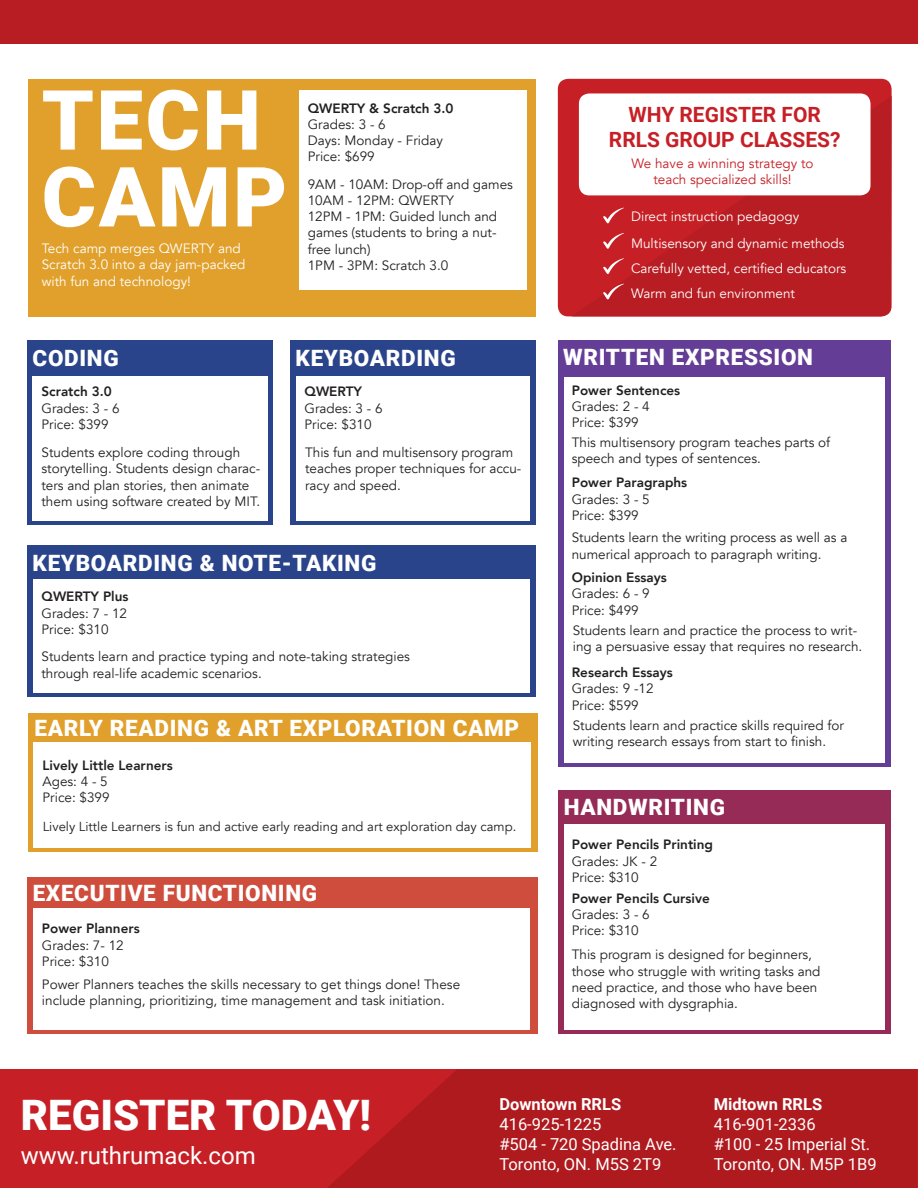
<style>
.page{position:relative;width:918px;height:1188px;background:#fff}
.page>*{position:absolute;margin:0;border:0;box-sizing:border-box;transform-origin:0 0}
.t1{font:900 83.1px/76.8px "Roboto";letter-spacing:.03em;color:#fff}
.t2{font:900 42px "Roboto";color:#fff}
.t3{font:24px "Roboto";color:#fff}
.t4{font:900 22.5px "Roboto";letter-spacing:.03em;color:#fff}
.t5{font:700 21px/25.2px "Roboto";color:#c62026;text-align:center}
.t6{font:16.5px/19.8px "Roboto";color:#fff}
.t7{font:700 16.5px "Roboto";color:#fff}
.t8{font:13.5px/16.2px "Avenir";color:#221f1f}
.t9{font:13.5px/25.7px "Avenir";color:#fff}
.t10{font:800 13.5px "Avenir";color:#221f1f}
.t11{font:13.5px/16.2px "Avenir";color:#c62026;text-align:center}
.t12{font:13.05px "Avenir";color:#221f1f}
</style>
<div class="page">
<div style="left:29px;top:79px;width:507px;height:237px;background:#e0a02b"></div>
<div style="left:27px;top:877px;width:510px;height:157px;background:#cf4d3d"></div>
<div style="left:28px;top:713px;width:509px;height:138px;background:#e0a02b"></div>
<div style="left:558px;top:340px;width:332px;height:427px;background:#643d97"></div>
<div style="left:299px;top:90px;width:228px;height:199px;background:#fff"></div>
<div style="left:33px;top:908px;width:496px;height:122px;background:#fff"></div>
<div style="left:33px;top:743px;width:498px;height:105px;background:#fff"></div>
<div style="left:564px;top:377px;width:321px;height:386px;background:#fff"></div>
<div style="left:0;top:1069px;width:918px;height:119px;background:#c62026"></div>
<svg style="left:328px;top:1069px;width:589px;height:119px;fill:#af1a1f"></svg>
<div style="left:27px;top:340px;width:246px;height:185px;background:#29448b"></div>
<div style="left:291px;top:340px;width:245px;height:185px;background:#29448b"></div>
<div style="left:27px;top:545px;width:508px;height:152px;background:#29448b"></div>
<div style="left:558px;top:790px;width:332px;height:244px;background:#962b57"></div>
<div style="left:33px;top:377px;width:235px;height:144px;background:#fff"></div>
<div style="left:296px;top:377px;width:233px;height:144px;background:#fff"></div>
<div style="left:33px;top:579px;width:496px;height:114px;background:#fff"></div>
<div style="left:564px;top:824px;width:321px;height:206px;background:#fff"></div>
<div style="left:558px;top:79px;width:334px;height:237px;background:#c62026;border-radius:10px"></div>
<svg style="left:573px;top:96px;width:319px;height:220px;fill:#b71d22"></svg>
<div style="left:579px;top:93px;width:292px;height:102px;background:#fff;border-radius:10px"></div>
<svg style="left:603px;top:208px;width:21px;height:15px"></svg>
<svg style="left:603px;top:233px;width:21px;height:16px"></svg>
<svg style="left:603px;top:258px;width:21px;height:16px"></svg>
<svg style="left:603px;top:284px;width:21px;height:15px"></svg>
<div style="left:0;top:0;width:918px;height:43px;background:#b71d22"></div>
<h1 class="t1" style="left:42px;top:83px;width:247px">TECH<br>CAMP</h1>
<p class="t9" style="left:42px;top:242px;width:205px;line-height:16.2px">Tech camp merges QWERTY and<br>Scratch 3.0 into a day jam-packed with fun and technology!</p>
<p class="t10" style="left:308px;top:102px;width:147px">QWERTY &amp; Scratch 3.0</p>
<p class="t8" style="left:308px;top:117px;width:137px">Grades: 3 - 6<br>Days: Monday - Friday<br>Price: $699</p>
<p class="t8" style="left:308px;top:177px;width:207px">9AM - 10AM: Drop-off and games<br>10AM - 12PM: QWERTY<br>12PM - 1PM: Guided lunch and games (students to bring a nut&shy;free lunch)<br>1PM - 3PM: Scratch 3.0</p>
<h3 class="t4" style="left:33px;top:345px;width:88px">CODING</h3>
<p class="t10" style="left:42px;top:386px;width:72px">Scratch 3.0</p>
<p class="t8" style="left:42px;top:401px;width:80px">Grades: 3 - 6<br>Price: $399</p>
<h3 class="t4" style="left:296px;top:345px;width:162px">KEYBOARDING</h3>
<p class="t10" style="left:305px;top:386px;width:59px">QWERTY</p>
<p class="t8" style="left:305px;top:401px;width:80px">Grades: 3 - 6<br>Price: $310</p>
<p class="t8" style="left:42px;top:446px;width:220px">Students explore coding through storytelling. Students design charac&shy;ters and plan stories, then animate them using software created by MIT.</p>
<p class="t8" style="left:305px;top:446px;width:218px">This fun and multisensory program teaches proper techniques for accu&shy;racy and speed.</p>
<h3 class="t4" style="left:33px;top:550px;width:345px">KEYBOARDING &amp; NOTE-TAKING</h3>
<p class="t10" style="left:42px;top:591px;width:89px">QWERTY Plus</p>
<p class="t8" style="left:42px;top:606px;width:87px">Grades: 7 - 12<br>Price: $310</p>
<p class="t8" style="left:42px;top:650px;width:370px">Students learn and practice typing and note-taking strategies through real-life academic scenarios.</p>
<h3 class="t4" style="left:34px;top:715px;width:486px">EARLY READING &amp; ART EXPLORATION CAMP</h3>
<p class="t10" style="left:43px;top:760px;width:132px">Lively Little Learners</p>
<p class="t8" style="left:43px;top:774px;width:69px">Ages: 4 - 5<br>Price: $399</p>
<p class="t12" style="left:43px;top:821px;width:475px">Lively Little Learners is fun and active early reading and art exploration day camp.</p>
<h3 class="t4" style="left:33px;top:880px;width:286px">EXECUTIVE FUNCTIONING</h3>
<p class="t10" style="left:42px;top:923px;width:99px">Power Planners</p>
<p class="t8" style="left:42px;top:938px;width:83px">Grades: 7- 12<br>Price: $310</p>
<p class="t8" style="left:42px;top:977px;width:420px">Power Planners teaches the skills necessary to get things done! These include planning, prioritizing, time management and task initiation.</p>
<h3 class="t5" style="left:609px;top:102px;width:233px">WHY REGISTER FOR<br>RRLS GROUP CLASSES?</h3>
<p class="t11" style="left:631px;top:156px;width:184px">We have a winning strategy to teach specialized skills!</p>
<p class="t9" style="left:631px;top:205px;width:217px">Direct instruction pedagogy<br>Multisensory and dynamic methods<br>Carefully vetted, certified educators<br>Warm and fun environment</p>
<h3 class="t4" style="left:563px;top:344px;width:251px">WRITTEN EXPRESSION</h3>
<p class="t10" style="left:572px;top:384px;width:110px">Power Sentences</p>
<p class="t8" style="left:572px;top:399px;width:80px">Grades: 2 - 4<br>Price: $399</p>
<p class="t8" style="left:572px;top:435px;width:260px">This multisensory program teaches parts of speech and types of sentences.</p>
<p class="t10" style="left:572px;top:477px;width:117px">Power Paragraphs</p>
<p class="t8" style="left:572px;top:492px;width:80px">Grades: 3 - 5<br>Price: $399</p>
<p class="t8" style="left:572px;top:531px;width:277px">Students learn the writing process as well as a numerical approach to paragraph writing.</p>
<p class="t10" style="left:572px;top:572px;width:96px">Opinion Essays</p>
<p class="t8" style="left:572px;top:587px;width:80px">Grades: 6 - 9<br>Price: $499</p>
<p class="t8" style="left:573px;top:624px;width:291px">Students learn and practice the process to writ&shy;ing a persuasive essay that requires no research.</p>
<p class="t10" style="left:572px;top:667px;width:102px">Research Essays</p>
<p class="t8" style="left:572px;top:682px;width:83px">Grades: 9 -12<br>Price: $599</p>
<p class="t8" style="left:573px;top:719px;width:273px">Students learn and practice skills required for writing research essays from start to finish.</p>
<h3 class="t4" style="left:564px;top:795px;width:163px">HANDWRITING</h3>
<p class="t10" style="left:572px;top:839px;width:143px">Power Pencils Printing</p>
<p class="t8" style="left:572px;top:854px;width:87px">Grades: JK - 2<br>Price: $310</p>
<p class="t10" style="left:572px;top:893px;width:139px">Power Pencils Cursive</p>
<p class="t8" style="left:572px;top:908px;width:80px">Grades: 3 - 6<br>Price: $310</p>
<p class="t8" style="left:572px;top:948px;width:250px">This program is designed for beginners, those who struggle with writing tasks and need practice, and those who have been diagnosed with dysgraphia.</p>
<h2 class="t2" style="left:21px;top:1091px;width:352px">REGISTER TODAY!</h2>
<h3 class="t3" style="left:21px;top:1146px;width:237px">www.ruthrumack.com</h3>
<p class="t7" style="left:499px;top:1095px;width:123px">Downtown RRLS</p>
<p class="t6" style="left:499px;top:1116px;width:179px">416-925-1225<br>#504 - 720 Spadina Ave.<br>Toronto, ON. M5S 2T9</p>
<p class="t7" style="left:714px;top:1095px;width:110px">Midtown RRLS</p>
<p class="t6" style="left:714px;top:1116px;width:164px">416-901-2336<br>#100 - 25 Imperial St.<br>Toronto, ON. M5P 1B9</p>
</div>
